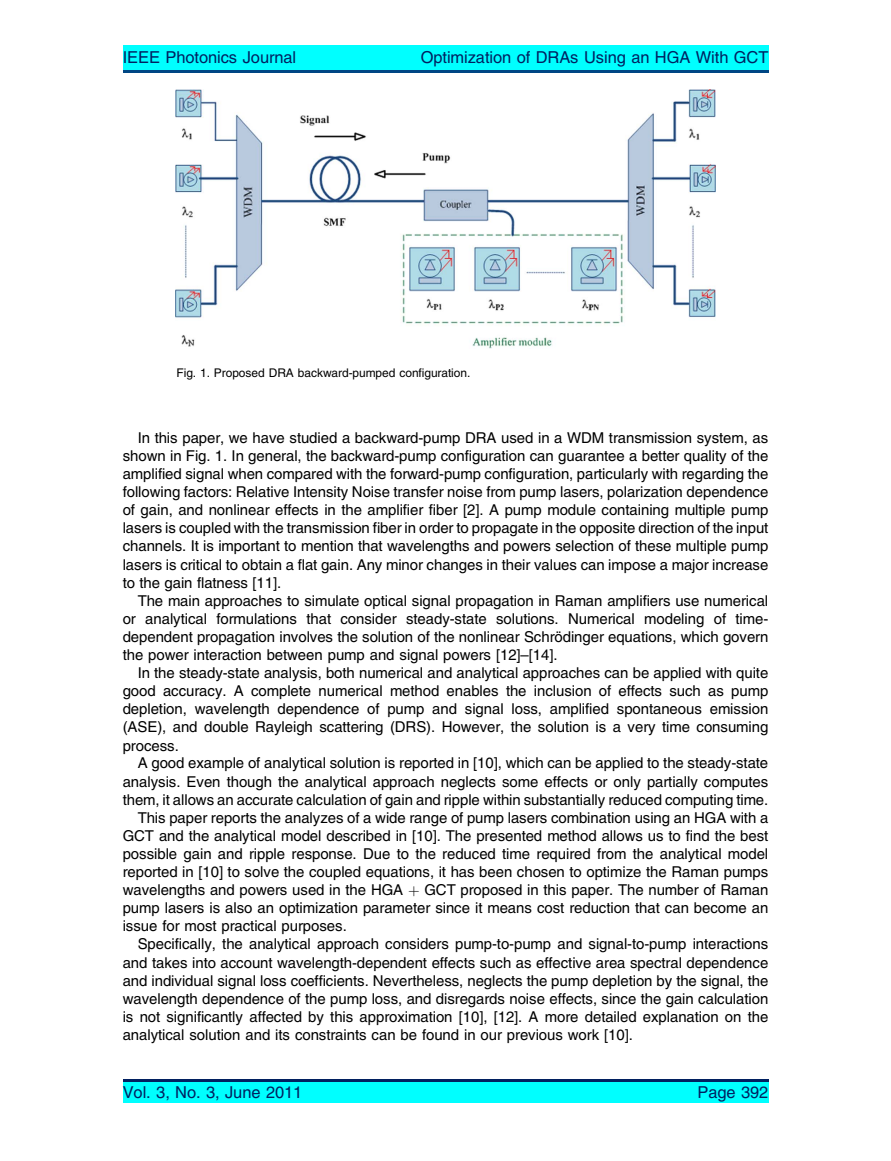
<style>
.page{position:relative;width:891px;height:1161px;background:#fff}
.page>*{position:absolute;margin:0;border:0;box-sizing:border-box;transform-origin:0 0}
.t1{font:16.5px "Adv T Tb 54 a 34 f 7";color:#012060}
.t2{font:15px/18.1px "Adv T Tb 54 a 34 f 7";color:#000;text-align:justify}
.t3{font:12px "Adv T Tb 54 a 34 f 7";color:#000}
.s1{font-family:"Adv P4 C4 E74"}
</style>
<div class="page">
<img style="left:175px;top:90px;width:541px;height:258px">
<div style="left:123px;top:45px;width:645px;height:28px;background:#0ff"></div>
<hr style="left:123px;top:70px;width:645px;height:3px;background:#004684">
<div style="left:123px;top:1079px;width:645px;height:24px;background:#0ff"></div>
<hr style="left:123px;top:1079px;width:645px;height:3px;background:#012060">
<p class="t1" style="left:123px;top:51px;width:175px">IEEE Photonics Journal</p>
<p class="t1" style="left:421px;top:51px;width:349px">Optimization of DRAs Using an HGA With GCT</p>
<p class="t3" style="left:177px;top:368px;width:295px">Fig. 1. Proposed DRA backward-pumped configuration.</p>
<p class="t2" style="left:123px;top:430px;width:647px;text-indent:15px">In this paper, we have studied a backward-pump DRA used in a WDM transmission system, as shown in Fig. 1. In general, the backward-pump configuration can guarantee a better quality of the amplified signal when compared with the forward-pump configuration, particularly with regarding the following factors: Relative Intensity Noise transfer noise from pump lasers, polarization dependence of gain, and nonlinear effects in the amplifier fiber [2]. A pump module containing multiple pump lasers is coupled with the transmission fiber in order to propagate in the opposite direction of the input channels. It is important to mention that wavelengths and powers selection of these multiple pump lasers is critical to obtain a flat gain. Any minor changes in their values can impose a major increase to the gain flatness [11].</p>
<p class="t2" style="left:123px;top:593px;width:647px;text-indent:15px">The main approaches to simulate optical signal propagation in Raman amplifiers use numerical or analytical formulations that consider steady-state solutions. Numerical modeling of time&shy;dependent propagation involves the solution of the nonlinear Schro¨ dinger equations, which govern the power interaction between pump and signal powers [12]–[14].</p>
<p class="t2" style="left:123px;top:665px;width:647px;text-indent:15px">In the steady-state analysis, both numerical and analytical approaches can be applied with quite good accuracy. A complete numerical method enables the inclusion of effects such as pump depletion, wavelength dependence of pump and signal loss, amplified spontaneous emission (ASE), and double Rayleigh scattering (DRS). However, the solution is a very time consuming process.</p>
<p class="t2" style="left:138px;top:756px;width:632px">A good example of analytical solution is reported in [10], which can be applied to the steady-state</p>
<p class="t2" style="left:123px;top:774px;width:647px">analysis. Even though the analytical approach neglects some effects or only partially computes</p>
<p class="t2" style="left:123px;top:792px;width:647px">them, it allows an accurate calculation of gain and ripple within substantially reduced computing time.</p>
<p class="t2" style="left:138px;top:810px;width:632px">This paper reports the analyzes of a wide range of pump lasers combination using an HGA with a</p>
<p class="t2" style="left:123px;top:828px;width:647px">GCT and the analytical model described in [10]. The presented method allows us to find the best</p>
<p class="t2" style="left:123px;top:846px;width:647px">possible gain and ripple response. Due to the reduced time required from the analytical model</p>
<p class="t2" style="left:123px;top:864px;width:647px">reported in [10] to solve the coupled equations, it has been chosen to optimize the Raman pumps</p>
<p class="t2" style="left:123px;top:882px;width:647px">wavelengths and powers used in the HGA <span class="s1">þ</span> GCT proposed in this paper. The number of Raman</p>
<p class="t2" style="left:123px;top:901px;width:647px">pump lasers is also an optimization parameter since it means cost reduction that can become an</p>
<p class="t2" style="left:123px;top:919px;width:225px">issue for most practical purposes.</p>
<p class="t2" style="left:138px;top:937px;width:632px">Specifically, the analytical approach considers pump-to-pump and signal-to-pump interactions</p>
<p class="t2" style="left:123px;top:955px;width:647px">and takes into account wavelength-dependent effects such as effective area spectral dependence</p>
<p class="t2" style="left:123px;top:973px;width:647px">and individual signal loss coefficients. Nevertheless, neglects the pump depletion by the signal, the</p>
<p class="t2" style="left:123px;top:991px;width:647px">wavelength dependence of the pump loss, and disregards noise effects, since the gain calculation</p>
<p class="t2" style="left:123px;top:1009px;width:647px">is not significantly affected by this approximation [10], [12]. A more detailed explanation on the</p>
<p class="t2" style="left:123px;top:1027px;width:512px">analytical solution and its constraints can be found in our previous work [10].</p>
<p class="t1" style="left:123px;top:1087px;width:181px">Vol. 3, No. 3, June 2011</p>
<p class="t1" style="left:697px;top:1087px;width:72px">Page 392</p>
</div>
